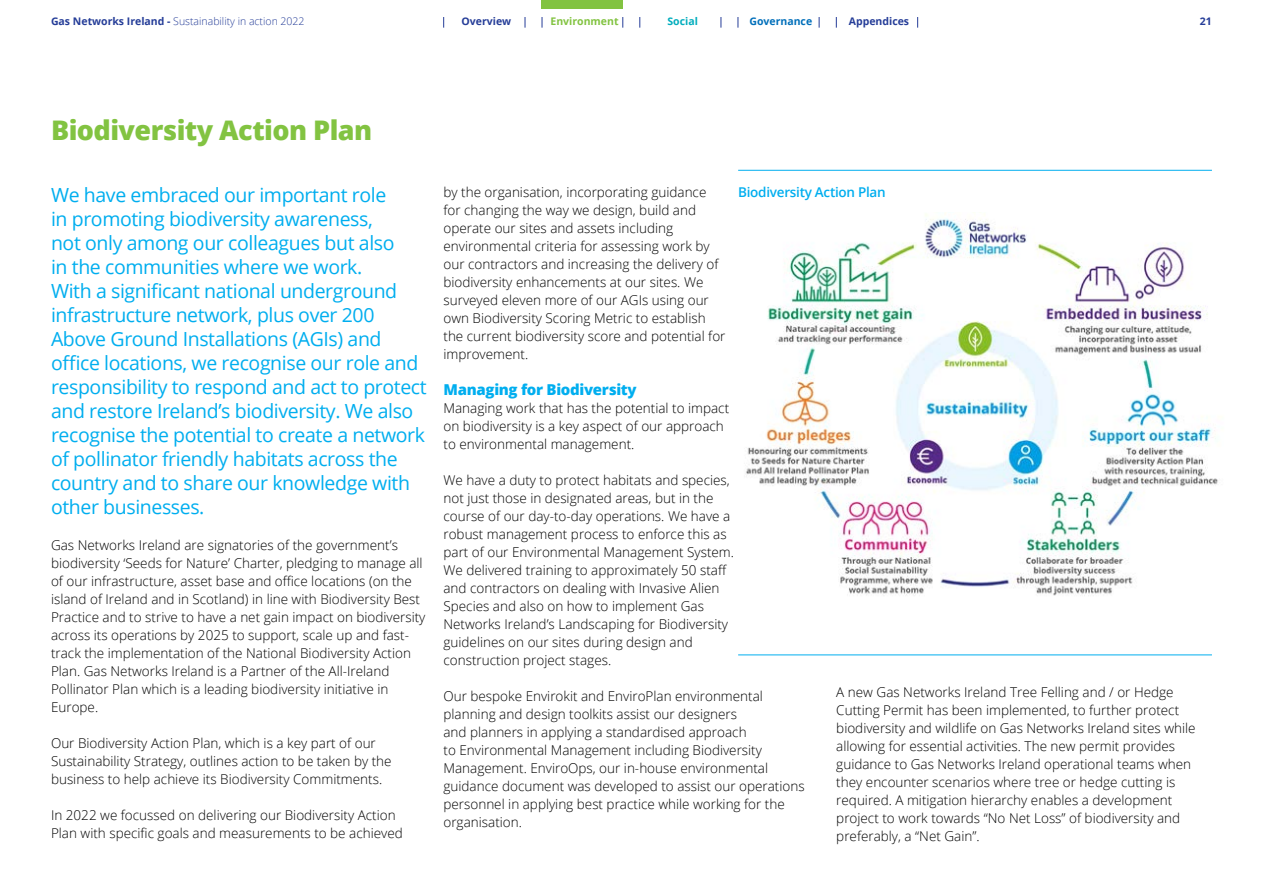
<style>
.page{position:relative;width:1263px;height:893px;background:#fff}
.page>*{position:absolute;margin:0;border:0;box-sizing:border-box;transform-origin:0 0}
.t1{font:800 27px "Open Sans";letter-spacing:-.02em;color:#82c341}
.t2{font:19.5px/24px "Open Sans";letter-spacing:-.02em;color:#00aeef}
.t3{font:800 15px "Open Sans";letter-spacing:-.02em;color:#00aeef}
.t4{font:300 13.5px/18px "Open Sans";color:#000}
.t5{font:600 13.5px "Open Sans";letter-spacing:-.02em;color:#00aeef}
.t6{font:300 10.5px "Open Sans";color:#253d98}
.t7{font:700 10.5px "Open Sans";color:#253d98}
.t8{font:700 10.5px "Open Sans";color:#82c341}
.t9{font:700 10.5px "Open Sans";color:#006fba}
.t10{font:700 10.5px "Open Sans";color:#00adbd}
.s1{font-weight:700}
</style>
<div class="page">
<img style="left:746px;top:213px;width:472px;height:383px">
<hr style="left:738px;top:655px;width:474px;height:1px;background:#00aeef">
<hr style="left:738px;top:170px;width:474px;height:1px;background:#00aeef">
<div style="left:542px;top:0;width:81px;height:9px;background:#82c341"></div>
<p class="t6" style="left:51px;top:14px;width:255px"><span class="s1">Gas Networks Ireland -</span> Sustainability in action 2022</p>
<p class="t7" style="left:461px;top:14px;width:51px">Overview</p>
<p class="t8" style="left:550px;top:14px;width:70px">Environment</p>
<p class="t10" style="left:667px;top:14px;width:32px">Social</p>
<p class="t9" style="left:749px;top:14px;width:64px">Governance</p>
<p class="t7" style="left:849px;top:14px;width:62px">Appendices</p>
<p class="t7" style="left:1200px;top:14px;width:13px">21</p>
<h1 class="t1" style="left:51px;top:109px;width:323px">Biodiversity Action Plan</h1>
<p class="t2" style="left:51px;top:182px;width:377px">We have embraced our important role<br>in promoting biodiversity awareness,<br>not only among our colleagues but also<br>in the communities where we work.<br>With a significant national underground infrastructure network, plus over 200<br>Above Ground Installations (AGIs) and office locations, we recognise our role and responsibility to respond and act to protect and restore Ireland’s biodiversity. We also recognise the potential to create a network of pollinator friendly habitats across the country and to share our knowledge with other businesses.</p>
<p class="t4" style="left:51px;top:536px;width:376px">Gas Networks Ireland are signatories of the government’s biodiversity ‘Seeds for Nature’ Charter, pledging to manage all of our infrastructure, asset base and office locations (on the island of Ireland and in Scotland) in line with Biodiversity Best Practice and to strive to have a net gain impact on biodiversity across its operations by 2025 to support, scale up and fast&shy;track the implementation of the National Biodiversity Action Plan. Gas Networks Ireland is a Partner of the All-Ireland Pollinator Plan which is a leading biodiversity initiative in Europe.</p>
<p class="t4" style="left:51px;top:734px;width:342px">Our Biodiversity Action Plan, which is a key part of our<br>Sustainability Strategy, outlines action to be taken by the business to help achieve its Biodiversity Commitments.</p>
<p class="t4" style="left:51px;top:806px;width:353px">In 2022 we focussed on delivering our Biodiversity Action<br>Plan with specific goals and measurements to be achieved</p>
<p class="t5" style="left:738px;top:183px;width:149px">Biodiversity Action Plan</p>
<p class="t4" style="left:443px;top:183px;width:284px">by the organisation, incorporating guidance for changing the way we design, build and operate our sites and assets including environmental criteria for assessing work by our contractors and increasing the delivery of biodiversity enhancements at our sites. We surveyed eleven more of our AGIs using our own Biodiversity Scoring Metric to establish the current biodiversity score and potential for improvement.</p>
<p class="t3" style="left:443px;top:379px;width:195px">Managing for Biodiversity</p>
<p class="t4" style="left:443px;top:399px;width:287px">Managing work that has the potential to impact on biodiversity is a key aspect of our approach to environmental management.</p>
<p class="t4" style="left:443px;top:471px;width:292px">We have a duty to protect habitats and species, not just those in designated areas, but in the course of our day-to-day operations. We have a robust management process to enforce this as part of our Environmental Management System.<br>We delivered training to approximately 50 staff and contractors on dealing with Invasive Alien Species and also on how to implement Gas Networks Ireland’s Landscaping for Biodiversity guidelines on our sites during design and construction project stages.</p>
<p class="t4" style="left:443px;top:687px;width:363px">Our bespoke Envirokit and EnviroPlan environmental planning and design toolkits assist our designers<br>and planners in applying a standardised approach<br>to Environmental Management including Biodiversity Management. EnviroOps, our in-house environmental guidance document was developed to assist our operations personnel in applying best practice while working for the organisation.</p>
<p class="t4" style="left:836px;top:683px;width:361px">A new Gas Networks Ireland Tree Felling and / or Hedge Cutting Permit has been implemented, to further protect biodiversity and wildlife on Gas Networks Ireland sites while allowing for essential activities. The new permit provides guidance to Gas Networks Ireland operational teams when they encounter scenarios where tree or hedge cutting is required. A mitigation hierarchy enables a development project to work towards “No Net Loss” of biodiversity and preferably, a “Net Gain”.</p>
</div>
